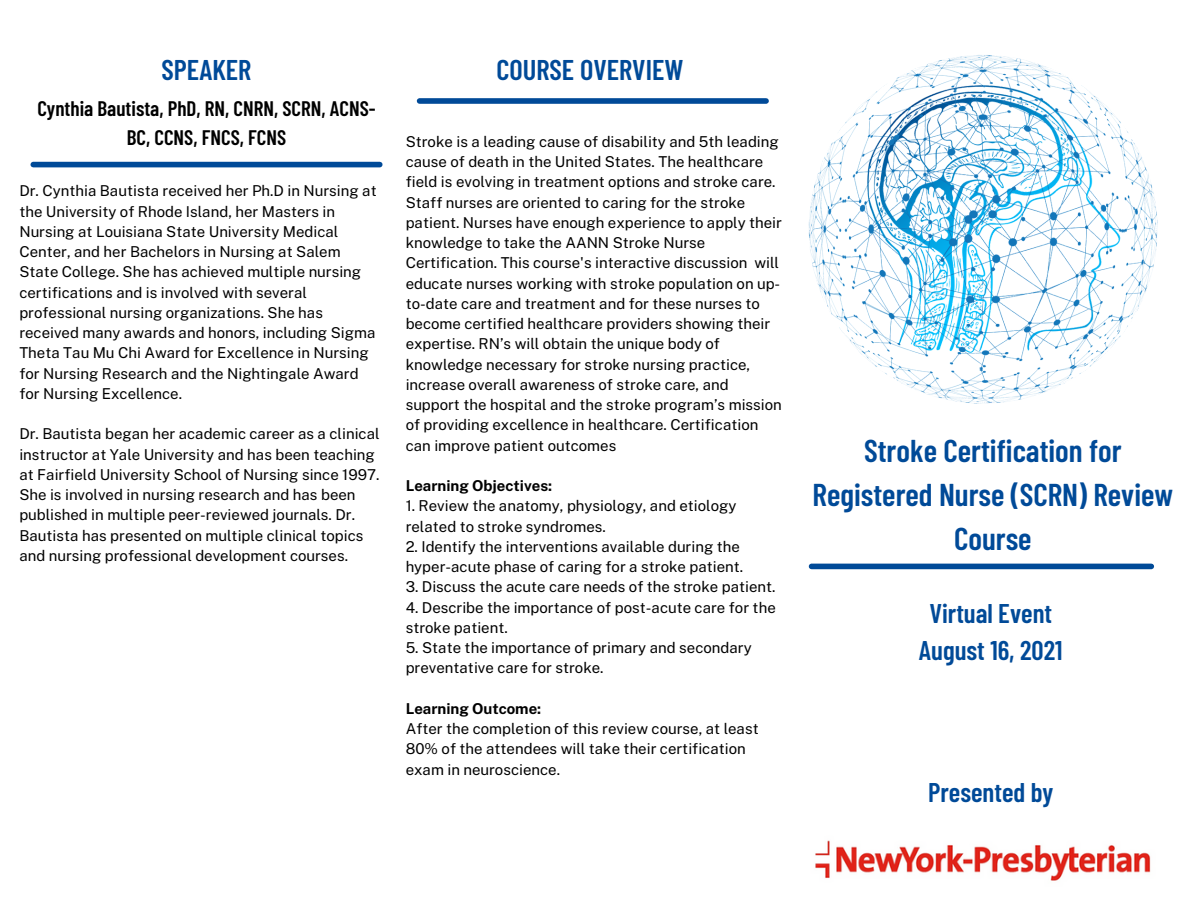
<style>
.page{position:relative;width:1188px;height:918px;background:#fff}
.page>*{position:absolute;margin:0;border:0;box-sizing:border-box;transform-origin:0 0}
.t1{font:600 31.5px/43.8px "Barlow Condensed";color:#004a98;text-align:center}
.t2{font:600 28.5px "Barlow Condensed";color:#004a98}
.t3{font:600 27px "Barlow Condensed";color:#004a98}
.t4{font:600 21px/29.2px "Barlow Condensed";color:#000;text-align:center}
.t5{font:15px/20.2px "Public Sans";color:#000}
.t6{font:700 15px "Public Sans";color:#000}
</style>
<div class="page">
<img style="left:809px;top:55px;width:349px;height:349px;border-radius:50%">
<div style="left:812px;top:564px;width:339px;height:5px;background:#004a98"></div>
<img style="left:815px;top:840px;width:336px;height:41px">
<div style="left:33px;top:162px;width:347px;height:5px;background:#004a98"></div>
<div style="left:420px;top:98px;width:346px;height:6px;background:#004a98"></div>
<p class="t2" style="left:162px;top:52px;width:91px">SPEAKER</p>
<p class="t4" style="left:37px;top:93px;width:340px">Cynthia Bautista, PhD, RN, CNRN, SCRN, ACNS-<br>BC, CCNS, FNCS, FCNS</p>
<p class="t5" style="left:19px;top:181px;width:359px">Dr. Cynthia Bautista received her Ph.D in Nursing at the University of Rhode Island, her Masters in Nursing at Louisiana State University Medical Center, and her Bachelors in Nursing at Salem State College. She has achieved multiple nursing certifications and is involved with several professional nursing organizations. She has received many awards and honors, including Sigma Theta Tau Mu Chi Award for Excellence in Nursing for Nursing Research and the Nightingale Award for Nursing Excellence.</p>
<p class="t5" style="left:19px;top:424px;width:362px">Dr. Bautista began her academic career as a clinical instructor at Yale University and has been teaching at Fairfield University School of Nursing since 1997.<br>She is involved in nursing research and has been published in multiple peer-reviewed journals. Dr.<br>Bautista has presented on multiple clinical topics and nursing professional development courses.</p>
<p class="t2" style="left:497px;top:52px;width:188px">COURSE OVERVIEW</p>
<p class="t5" style="left:406px;top:131px;width:378px">Stroke is a leading cause of disability and 5th leading cause of death in the United States. The healthcare field is evolving in treatment options and stroke care.<br>Staff nurses are oriented to caring for the stroke patient. Nurses have enough experience to apply their knowledge to take the AANN Stroke Nurse Certification. This course's interactive discussion will educate nurses working with stroke population on up&shy;to-date care and treatment and for these nurses to become certified healthcare providers showing their expertise. RN’s will obtain the unique body of knowledge necessary for stroke nursing practice, increase overall awareness of stroke care, and support the hospital and the stroke program’s mission of providing excellence in healthcare. Certification can improve patient outcomes</p>
<p class="t6" style="left:406px;top:477px;width:148px">Learning Objectives:</p>
<p class="t5" style="left:406px;top:496px;width:332px">1. Review the anatomy, physiology, and etiology related to stroke syndromes.</p>
<p class="t5" style="left:406px;top:536px;width:339px">2. Identify the interventions available during the hyper-acute phase of caring for a stroke patient.</p>
<p class="t5" style="left:406px;top:577px;width:371px">3. Discuss the acute care needs of the stroke patient.</p>
<p class="t5" style="left:406px;top:597px;width:372px">4. Describe the importance of post-acute care for the stroke patient.</p>
<p class="t5" style="left:406px;top:638px;width:348px">5. State the importance of primary and secondary preventative care for stroke.</p>
<p class="t6" style="left:406px;top:700px;width:137px">Learning Outcome:</p>
<p class="t5" style="left:406px;top:719px;width:355px">After the completion of this review course, at least<br>80% of the attendees will take their certification exam in neuroscience.</p>
<p class="t1" style="left:813px;top:428px;width:362px">Stroke Certification for<br>Registered Nurse (SCRN) Review<br>Course</p>
<p class="t3" style="left:929px;top:596px;width:124px">Virtual Event</p>
<p class="t3" style="left:919px;top:633px;width:145px">August 16, 2021</p>
<p class="t3" style="left:928px;top:775px;width:127px">Presented by</p>
</div>
